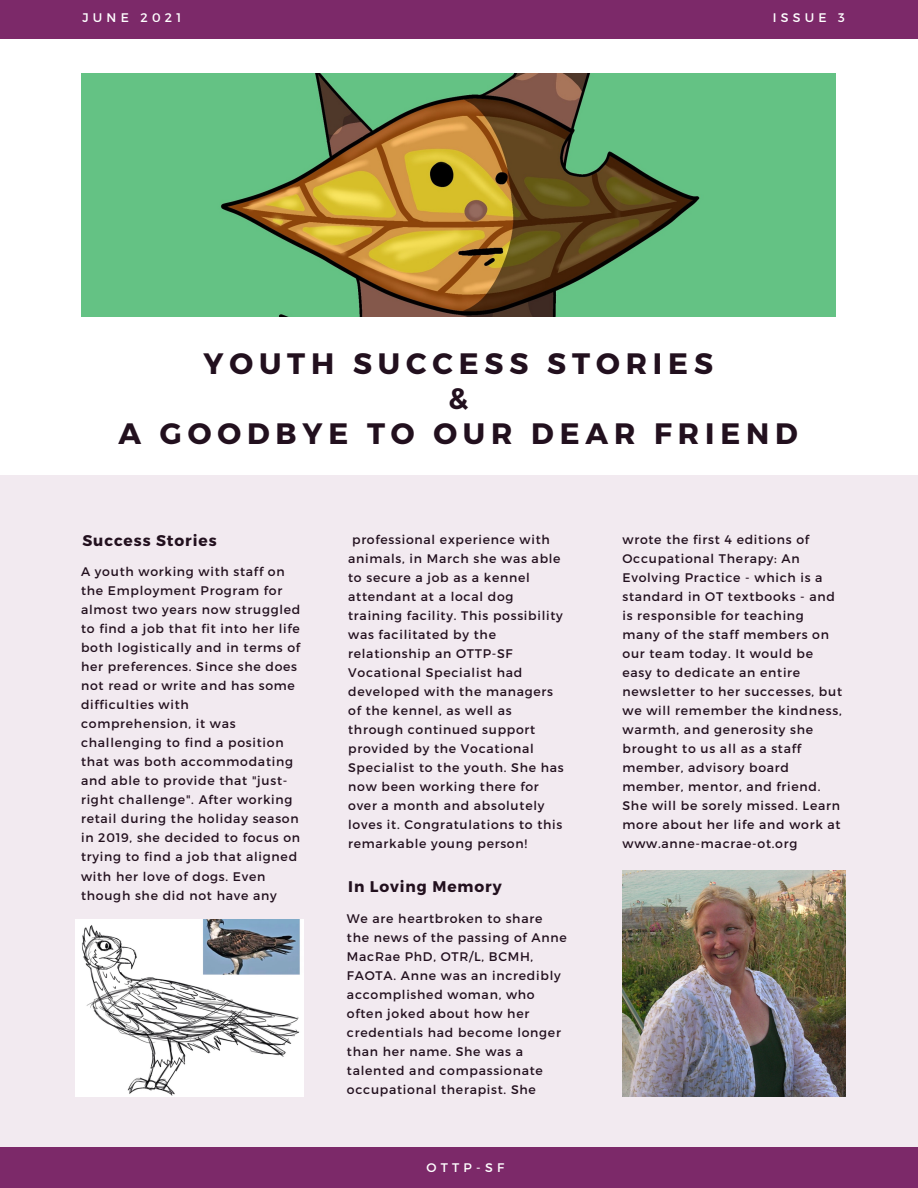
<style>
.page{position:relative;width:918px;height:1188px;background:#fff}
.page>*{position:absolute;margin:0;border:0;box-sizing:border-box;transform-origin:0 0}
.t1{font:700 29.55px "Montserrat";letter-spacing:.2em;color:#22101e}
.t2{font:700 15.45px "Montserrat";letter-spacing:.06em;color:#22101e}
.t3{font:12.45px/19px "Montserrat";letter-spacing:.06em;color:#22101e}
.t4{font:12.45px "Montserrat";letter-spacing:.34em;color:#fff}
</style>
<div class="page">
<div style="left:0;top:475px;width:918px;height:713px;background:#f2eaf0"></div>
<div style="left:0;top:1148px;width:918px;height:40px;background:#7c2969"></div>
<div style="left:0;top:0;width:918px;height:39px;background:#7c2969"></div>
<img style="left:81px;top:73px;width:755px;height:243px">
<img style="left:76px;top:920px;width:227px;height:176px">
<img style="left:622px;top:870px;width:223px;height:226px">
<p class="t4" style="left:82px;top:9px;width:100px">JUNE 2021</p>
<p class="t4" style="left:773px;top:9px;width:74px">ISSUE 3</p>
<p class="t1" style="left:203px;top:344px;width:511px">YOUTH SUCCESS STORIES</p>
<p class="t1" style="left:448px;top:379px;width:22px">&amp;</p>
<p class="t1" style="left:119px;top:414px;width:681px">A GOODBYE TO OUR DEAR FRIEND</p>
<p class="t2" style="left:82px;top:531px;width:136px">Success Stories</p>
<p class="t3" style="left:81px;top:561px;width:221px">A youth working with staff on the Employment Program for almost two years now struggled to find a job that fit into her life both logistically and in terms of her preferences. Since she does not read or write and has some difficulties with comprehension, it was challenging to find a position that was both accommodating and able to provide that "just&shy;right challenge". After working retail during the holiday season in 2019, she decided to focus on trying to find a job that aligned</p>
<p class="t3" style="left:81px;top:866px;width:197px">with her love of dogs. Even though she did not have any</p>
<p class="t3" style="left:348px;top:529px;width:217px;text-indent:4px">professional experience with animals, in March she was able to secure a job as a kennel attendant at a local dog training facility. This possibility was facilitated by the relationship an OTTP-SF<br>Vocational Specialist had developed with the managers of the kennel, as well as through continued support provided by the Vocational<br>Specialist to the youth. She has now been working there for over a month and absolutely loves it. Congratulations to this remarkable young person!</p>
<p class="t2" style="left:348px;top:876px;width:155px">In Loving Memory</p>
<p class="t3" style="left:347px;top:908px;width:221px">We are heartbroken to share the news of the passing of Anne<br>MacRae PhD, OTR/L, BCMH,<br>FAOTA. Anne was an incredibly accomplished woman, who often joked about how her credentials had become longer than her name. She was a talented and compassionate occupational therapist. She</p>
<p class="t4" style="left:426px;top:1159px;width:79px">OTTP-SF</p>
<p class="t3" style="left:623px;top:529px;width:221px">wrote the first 4 editions of<br>Occupational Therapy: An<br>Evolving Practice - which is a standard in OT textbooks - and is responsible for teaching many of the staff members on our team today. It would be easy to dedicate an entire newsletter to her successes, but we will remember the kindness, warmth, and generosity she brought to us all as a staff member, advisory board member, mentor, and friend.<br>She will be sorely missed. Learn more about her life and work at www.anne-macrae-ot.org</p>
</div>
